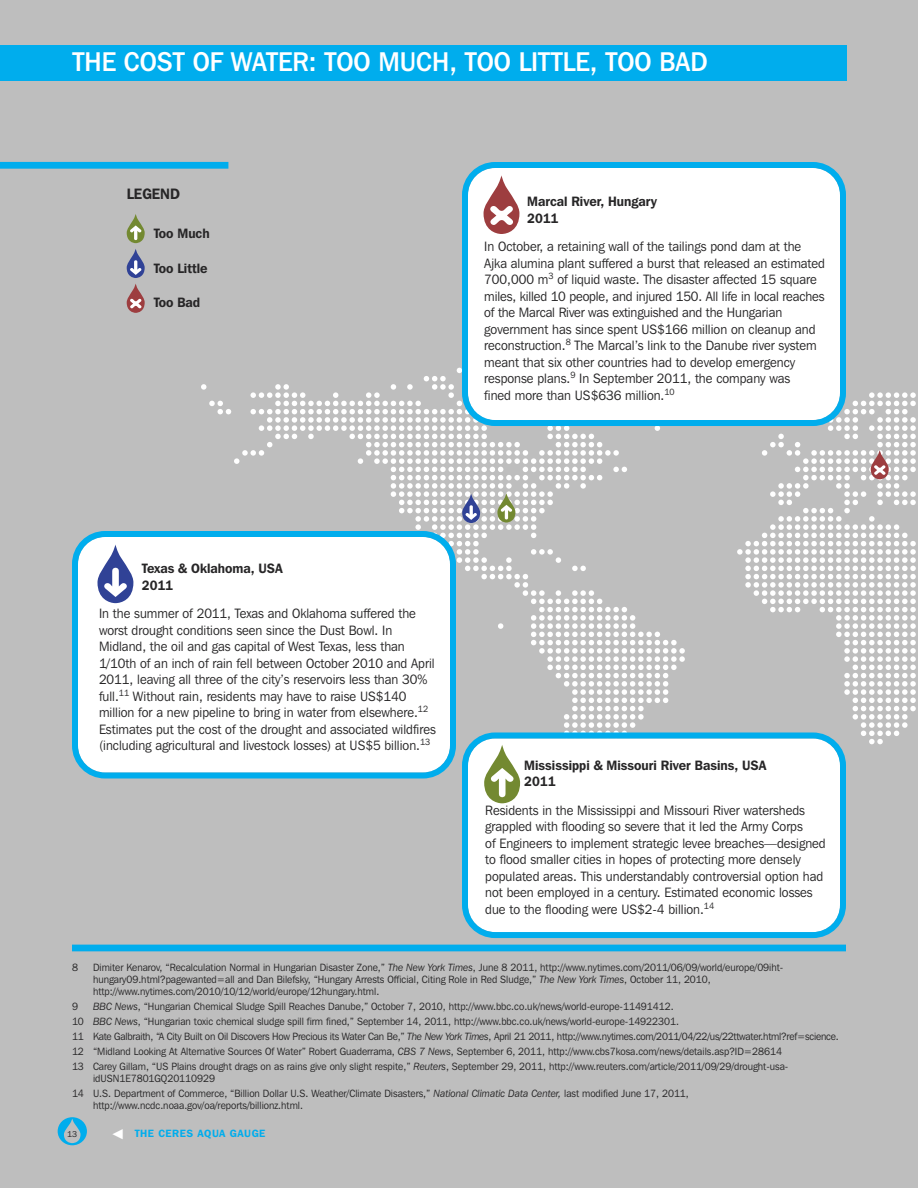
<style>
.page{position:relative;width:918px;height:1188px;background:#bebebe}
.page>*{position:absolute;margin:0;border:0;box-sizing:border-box;transform-origin:0 0}
.t1{font:500 27px "Franklin Gothic IT Cby BT";color:#fff;scale:.95 1}
.t2{font:600 15px "Franklin Gothic IT Cby BT";color:#272627;scale:.95 1}
.t3{font:13.5px/16.5px "Franklin Gothic IT Cby BT";color:#272627;scale:.95 1}
.t4{font:600 13.5px/16.5px "Franklin Gothic IT Cby BT";color:#272627;scale:.95 1}
.t5{font:10.5px/15px "Franklin Gothic IT Cby BT";color:#272627;scale:.95 1}
.t6{font:600 10.5px "Franklin Gothic IT Cby BT";letter-spacing:.05em;color:#00aded}
.t7{font:8.4px "Franklin Gothic IT Cby BT";color:#272627}
.s1{font-style:italic}
</style>
<div class="page">
<div style="left:0;top:162px;width:228px;height:7px;background:#00aded"></div>
<div style="left:0;top:45px;width:846px;height:36px;background:#00aded"></div>
<div style="left:72px;top:945px;width:774px;height:6px;background:#00aded"></div>
<svg style="left:58px;top:1117px;width:29px;height:28px"></svg>
<svg style="left:201px;top:367px;width:715px;height:412px"></svg>
<svg style="left:462px;top:732px;width:384px;height:206px;background:#e7f6fc"></svg>
<svg style="left:484px;top:745px;width:36px;height:58px;background:#bbc59b"></svg>
<svg style="left:462px;top:162px;width:384px;height:264px;background:#e6f6fc"></svg>
<svg style="left:72px;top:531px;width:384px;height:247px;background:#ebf8fc"></svg>
<svg style="left:98px;top:544px;width:35px;height:59px;background:#99a2cb"></svg>
<svg style="left:484px;top:175px;width:35px;height:59px;background:#ce9fa0"></svg>
<svg style="left:462px;top:494px;width:18px;height:29px"></svg>
<svg style="left:497px;top:493px;width:18px;height:30px"></svg>
<svg style="left:871px;top:450px;width:18px;height:29px"></svg>
<svg style="left:127px;top:214px;width:18px;height:29px"></svg>
<svg style="left:127px;top:249px;width:18px;height:29px"></svg>
<svg style="left:127px;top:284px;width:18px;height:29px"></svg>
<h1 class="t1" style="left:73px;top:53px;width:670px">THE COST OF WATER: TOO MUCH, TOO LITTLE, TOO BAD</h1>
<p class="t2" style="left:127px;top:189px;width:57px">LEGEND</p>
<p class="t4" style="left:154px;top:227px;width:60px">Too Much</p>
<p class="t4" style="left:154px;top:261px;width:58px">Too Little</p>
<p class="t4" style="left:154px;top:296px;width:51px">Too Bad</p>
<p class="t4" style="left:527px;top:194px;width:138px">Marcal River, Hungary<br>2011</p>
<p class="t3" style="left:484px;top:239px;width:360px">In October, a retaining wall of the tailings pond dam at the Ajka alumina plant suffered a burst that released an estimated 700,000 m<sup>3</sup> of liquid waste. The disaster affected 15 square miles, killed 10 people, and injured 150. All life in local reaches of the Marcal River was extinguished and the Hungarian government has since spent US$166 million on cleanup and reconstruction.<sup>8</sup> The Marcal’s link to the Danube river system meant that six other countries had to develop emergency response plans.<sup>9</sup> In September 2011, the company was<br>fined more than US$636 million.<sup>10</sup></p>
<p class="t4" style="left:142px;top:561px;width:150px">Texas &amp; Oklahoma, USA<br>2011</p>
<p class="t3" style="left:99px;top:606px;width:356px">In the summer of 2011, Texas and Oklahoma suffered the worst drought conditions seen since the Dust Bowl. In Midland, the oil and gas capital of West Texas, less than 1/10th of an inch of rain fell between October 2010 and April 2011, leaving all three of the city’s reservoirs less than 30% full.<sup>11</sup> Without rain, residents may have to raise US$140 million for a new pipeline to bring in water from elsewhere.<sup>12<br></sup>Estimates put the cost of the drought and associated wildfires (including agricultural and livestock losses) at US$5 billion.<sup>13</sup></p>
<p class="t4" style="left:524px;top:758px;width:257px">Mississippi &amp; Missouri River Basins, USA<br>2011</p>
<p class="t3" style="left:485px;top:803px;width:360px">Residents in the Mississippi and Missouri River watersheds grappled with flooding so severe that it led the Army Corps<br>of Engineers to implement strategic levee breaches—designed to flood smaller cities in hopes of protecting more densely populated areas. This understandably controversial option had not been employed in a century. Estimated economic losses due to the flooding were US$2-4 billion.<sup>14</sup></p>
<p class="t5" style="left:72px;top:961px;width:8px">8</p>
<p class="t5" style="left:93px;top:962px;width:728px;line-height:12px">Dimiter Kenarov, “Recalculation Normal in Hungarian Disaster Zone,” <span class="s1">The New York Times</span>, June 8 2011, http://www.nytimes.com/2011/06/09/world/europe/09iht&shy;hungary09.html?pagewanted=all and Dan Bilefsky, “Hungary Arrests Official, Citing Role in Red Sludge,” <span class="s1">The New York Times</span>, October 11, 2010, http://www.nytimes.com/2010/10/12/world/europe/12hungary.html.</p>
<p class="t5" style="left:72px;top:1000px;width:8px">9</p>
<p class="t5" style="left:72px;top:1000px;width:809px;text-indent:21px"><span class="s1">BBC News</span>, “Hungarian Chemical Sludge Spill Reaches Danube,” October 7, 2010, http://www.bbc.co.uk/news/world-europe-11491412.<br>10 <span class="s1">BBC News</span>, “Hungarian toxic chemical sludge spill firm fined,” September 14, 2011, http://www.bbc.co.uk/news/world-europe-14922301.<br>11 Kate Galbraith, “A City Built on Oil Discovers How Precious its Water Can Be,” <span class="s1">The New York Times</span>, April 21 2011, http://www.nytimes.com/2011/04/22/us/22ttwater.html?ref=science.<br>12 “Midland Looking At Alternative Sources Of Water” Robert Guaderrama, <span class="s1">CBS 7 News</span>, September 6, 2011, http://www.cbs7kosa.com/news/details.asp?ID=28614<br>13 Carey Gillam, “US Plains drought drags on as rains give only slight respite,” <span class="s1">Reuters</span>, September 29, 2011, http://www.reuters.com/article/2011/09/29/drought-usa-</p>
<p class="t5" style="left:72px;top:1072px;width:651px;text-indent:21px">idUSN1E7801GQ20110929<br>14 U.S. Department of Commerce, “Billion Dollar U.S. Weather/Climate Disasters,” <span class="s1">National Climatic Data Center,</span> last modified June 17, 2011,</p>
<p class="t5" style="left:93px;top:1099px;width:223px">http://www.ncdc.noaa.gov/oa/reports/billionz.html.</p>
<p class="t7" style="left:67px;top:1131px;width:12px">13</p>
<p class="t6" style="left:135px;top:1130px;width:132px">THE CERES AQUA GAUGE</p>
</div>
